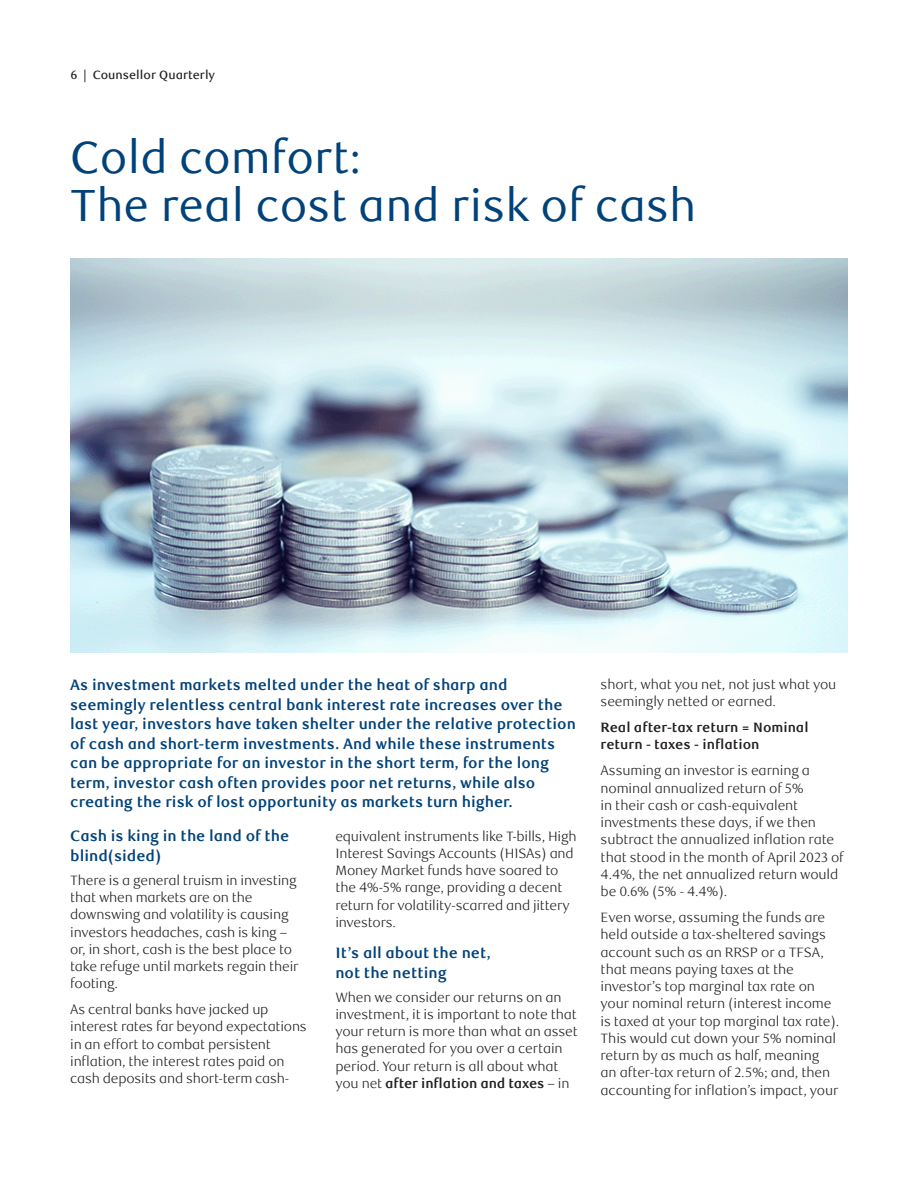
<style>
.page{position:relative;width:918px;height:1188px;background:#fff}
.page>*{position:absolute;margin:0;border:0;box-sizing:border-box;transform-origin:0 0}
.t1{font:45px/48px "RBC Text";color:#004279}
.t2{font:700 15px/19.5px "RBC Text";color:#004279}
.t3{font:300 13.5px/17.2px "RBC Text";letter-spacing:-.01em;color:#231f20}
.t4{font:700 13.5px/17.2px "RBC Text";color:#231f20}
.t5{font:500 12px "RBC Text";color:#231f20}
.s1{font-weight:700}
</style>
<div class="page">
<img style="left:70px;top:258px;width:778px;height:394px">
<p class="t5" style="left:71px;top:68px;width:146px">6 | Counsellor Quarterly</p>
<h1 class="t1" style="left:70px;top:134px;width:628px">Cold comfort:<br>The real cost and risk of cash</h1>
<p class="t2" style="left:70px;top:676px;width:507px">As investment markets melted under the heat of sharp and seemingly relentless central bank interest rate increases over the last year, investors have taken shelter under the relative protection of cash and short-term investments. And while these instruments can be appropriate for an investor in the short term, for the long term, investor cash often provides poor net returns, while also creating the risk of lost opportunity as markets turn higher.</p>
<p class="t2" style="left:70px;top:827px;width:221px">Cash is king in the land of the blind(sided)</p>
<p class="t3" style="left:70px;top:872px;width:230px">There is a general truism in investing that when markets are on the downswing and volatility is causing investors headaches, cash is king – or, in short, cash is the best place to take refuge until markets regain their footing.</p>
<p class="t3" style="left:70px;top:1001px;width:238px">As central banks have jacked up interest rates far beyond expectations in an effort to combat persistent inflation, the interest rates paid on cash deposits and short-term cash-</p>
<p class="t3" style="left:335px;top:828px;width:243px">equivalent instruments like T-bills, High Interest Savings Accounts (HISAs) and Money Market funds have soared to the 4%-5% range, providing a decent return for volatility-scarred and jittery investors.</p>
<p class="t2" style="left:335px;top:944px;width:157px">It’s all about the net, not the netting</p>
<p class="t3" style="left:335px;top:989px;width:244px">When we consider our returns on an investment, it is important to note that your return is more than what an asset has generated for you over a certain period. Your return is all about what you net <span class="s1">after inflation and taxes</span> – in</p>
<p class="t3" style="left:601px;top:676px;width:237px">short, what you net, not just what you seemingly netted or earned.</p>
<p class="t4" style="left:601px;top:719px;width:210px">Real after-tax return = Nominal return - taxes - inflation</p>
<p class="t3" style="left:601px;top:762px;width:245px">Assuming an investor is earning a nominal annualized return of 5%<br>in their cash or cash-equivalent investments these days, if we then subtract the annualized inflation rate that stood in the month of April 2023 of 4.4%, the net annualized return would be 0.6% (5% - 4.4%).</p>
<p class="t3" style="left:601px;top:909px;width:240px">Even worse, assuming the funds are held outside a tax-sheltered savings account such as an RRSP or a TFSA, that means paying taxes at the investor’s top marginal tax rate on your nominal return (interest income is taxed at your top marginal tax rate).<br>This would cut down your 5% nominal return by as much as half, meaning<br>an after-tax return of 2.5%; and, then accounting for inflation’s impact, your</p>
</div>
